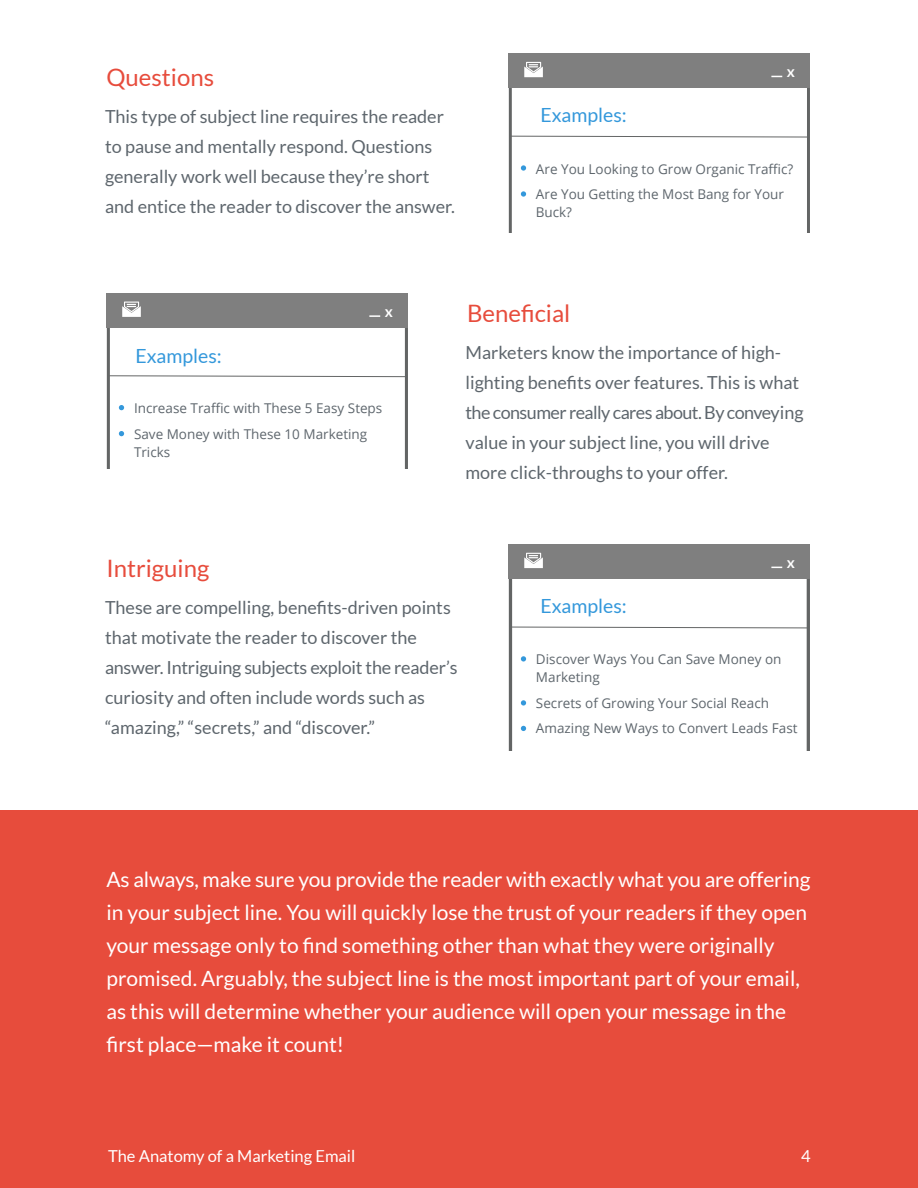
<style>
.page{position:relative;width:918px;height:1188px;background:#fff}
.page>*{position:absolute;margin:0;border:0;box-sizing:border-box;transform-origin:0 0}
.t1{font:24px "Lato";color:#e74c3c}
.t2{font:21px/33px "Lato";color:#fff}
.t3{font:19.5px "Lato";color:#3498db}
.t4{font:18px/30px "Lato";color:#5e666d}
.t5{font:16.5px "Lato";color:#fff}
.t6{font:700 15px "Lato";color:#fff}
.t7{font:13.5px/25.5px "Open Sans";color:#5e666d}
</style>
<div class="page">
<div style="left:0;top:811px;width:918px;height:377px;background:#e74c3c"></div>
<svg style="left:509px;top:88px;width:301px;height:145px"></svg>
<div style="left:509px;top:53px;width:301px;height:35px;background:#7f7f7f"></div>
<svg style="left:510px;top:136px;width:299px;height:1px"></svg>
<svg style="left:521px;top:165px;width:5px;height:6px"></svg>
<svg style="left:521px;top:191px;width:5px;height:6px"></svg>
<svg style="left:524px;top:62px;width:19px;height:15px"></svg>
<svg style="left:509px;top:579px;width:301px;height:172px"></svg>
<div style="left:509px;top:544px;width:301px;height:35px;background:#7f7f7f"></div>
<svg style="left:510px;top:627px;width:299px;height:1px"></svg>
<svg style="left:521px;top:656px;width:5px;height:6px"></svg>
<svg style="left:521px;top:700px;width:5px;height:6px"></svg>
<svg style="left:521px;top:726px;width:5px;height:5px"></svg>
<svg style="left:524px;top:553px;width:19px;height:15px"></svg>
<svg style="left:107px;top:327px;width:301px;height:142px"></svg>
<div style="left:107px;top:293px;width:301px;height:34px;background:#7f7f7f"></div>
<svg style="left:108px;top:375px;width:299px;height:2px"></svg>
<svg style="left:119px;top:405px;width:5px;height:5px"></svg>
<svg style="left:119px;top:431px;width:5px;height:5px"></svg>
<svg style="left:369px;top:315px;width:11px;height:2px"></svg>
<svg style="left:122px;top:302px;width:19px;height:15px"></svg>
<h1 class="t1" style="left:106px;top:64px;width:109px">Questions</h1>
<p class="t4" style="left:105px;top:101px;width:352px">This type of subject line requires the reader to pause and mentally respond. Questions generally work well because they’re short and entice the reader to discover the answer.</p>
<p class="t3" style="left:541px;top:104px;width:88px">Examples:</p>
<p class="t6" style="left:787px;top:63px;width:10px">x</p>
<p class="t7" style="left:536px;top:156px;width:259px">Are You Looking to Grow Organic Traffic?<br>Are You Getting the Most Bang for Your</p>
<p class="t7" style="left:536px;top:199px;width:37px">Buck?</p>
<p class="t3" style="left:136px;top:345px;width:88px">Examples:</p>
<p class="t6" style="left:385px;top:303px;width:10px">x</p>
<p class="t7" style="left:134px;top:395px;width:250px">Increase Traffic with These 5 Easy Steps<br>Save Money with These 10 Marketing</p>
<p class="t7" style="left:134px;top:439px;width:38px">Tricks</p>
<h1 class="t1" style="left:467px;top:300px;width:105px">Beneficial</h1>
<p class="t4" style="left:465px;top:337px;width:340px">Marketers know the importance of high&shy;lighting benefits over features. This is what the consumer really cares about. By conveying value in your subject line, you will drive more click-throughs to your offer.</p>
<h1 class="t1" style="left:106px;top:555px;width:104px">Intriguing</h1>
<p class="t4" style="left:105px;top:592px;width:354px">These are compelling, benefits-driven points that motivate the reader to discover the answer. Intriguing subjects exploit the reader’s curiosity and often include words such as “amazing,” “secrets,” and “discover.”</p>
<p class="t3" style="left:541px;top:595px;width:88px">Examples:</p>
<p class="t6" style="left:787px;top:554px;width:10px">x</p>
<p class="t7" style="left:536px;top:650px;width:247px;line-height:18px">Discover Ways You Can Save Money on<br>Marketing</p>
<p class="t7" style="left:536px;top:690px;width:263px">Secrets of Growing Your Social Reach<br>Amazing New Ways to Convert Leads Fast</p>
<p class="t2" style="left:106px;top:863px;width:705px">As always, make sure you provide the reader with exactly what you are offering in your subject line. You will quickly lose the trust of your readers if they open your message only to find something other than what they were originally promised. Arguably, the subject line is the most important part of your email, as this will determine whether your audience will open your message in the first place—make it count!</p>
<p class="t5" style="left:108px;top:1147px;width:249px">The Anatomy of a Marketing Email</p>
<p class="t5" style="left:801px;top:1147px;width:11px">4</p>
</div>
